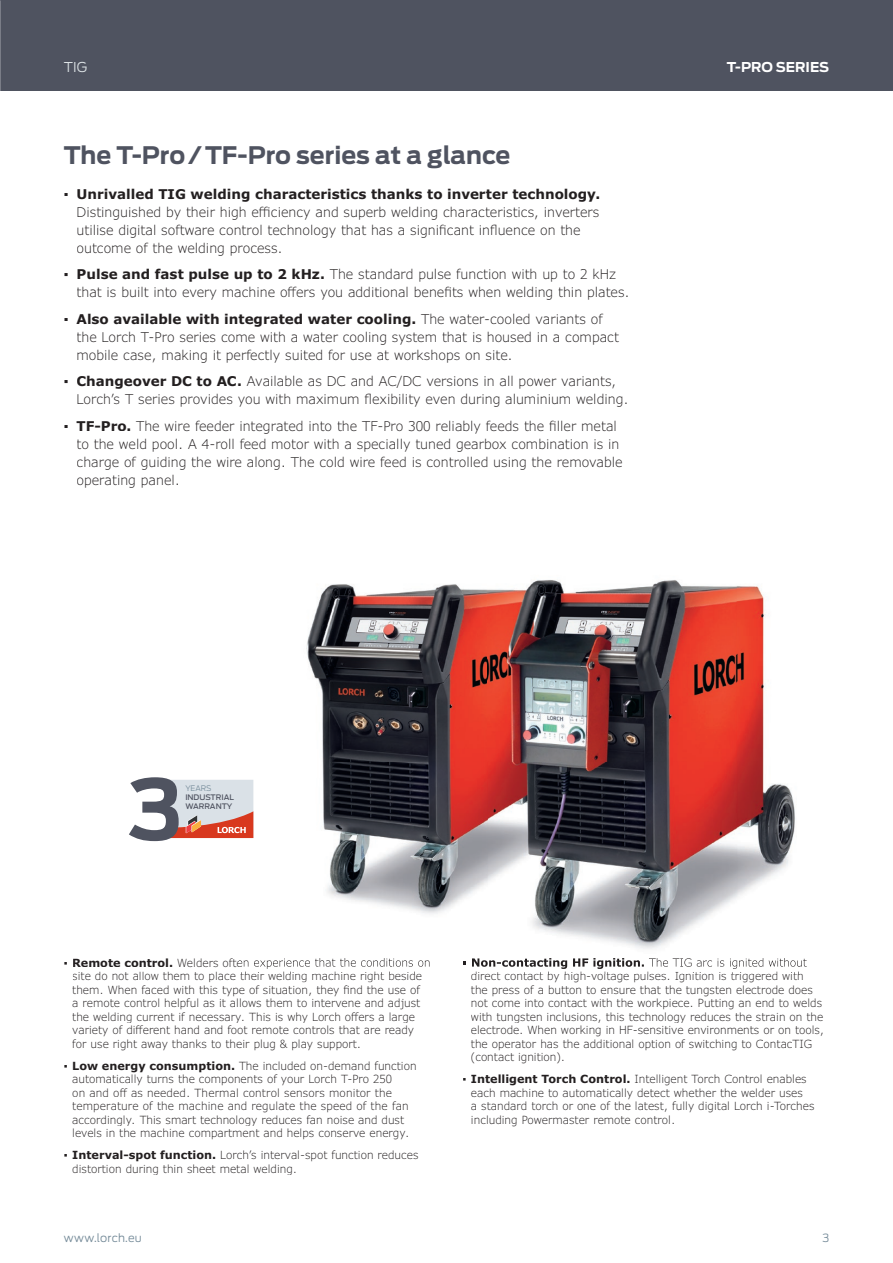
<style>
.page{position:relative;width:893px;height:1263px;background:#fff}
.page>*{position:absolute;margin:0;border:0;box-sizing:border-box;transform-origin:0 0}
.t1{font:700 24px "Antenna";color:#4f5360}
.t2{font:300 13.5px/18px "Verdana Pro";color:#231f20}
.t3{font:700 13.5px "Antenna";color:#fff}
.t4{font:300 13.5px "Antenna";color:#dae1e7}
.t5{font:300 11.25px/13.5px "Verdana Pro";color:#231f20}
.t6{font:300 11.25px "Antenna";letter-spacing:.015em;color:#748a98}
.t7{font:500 7.5px/8.9px "Antenna";color:#4f5360}
.t8{font:300 7.5px "Antenna";color:#748a98}
.s1{font-weight:700}
</style>
<div class="page">
<div style="left:0;top:0;width:893px;height:90px;background:#4f5360"></div>
<img style="left:306px;top:580px;width:431px;height:182px">
<img style="left:737px;top:586px;width:58px;height:311px">
<img style="left:253px;top:762px;width:235px;height:203px">
<img style="left:488px;top:762px;width:249px;height:187px">
<img style="left:240px;top:958px;width:190px;height:11px">
<img style="left:241px;top:971px;width:179px;height:3px">
<img style="left:472px;top:958px;width:172px;height:11px">
<img style="left:649px;top:958px;width:158px;height:11px">
<img style="left:473px;top:971px;width:329px;height:3px">
<svg style="left:129px;top:777px;width:124px;height:64px"></svg>
<svg style="left:0;top:0;width:1px;height:91px"></svg>
<p class="t4" style="left:64px;top:58px;width:25px">TIG</p>
<p class="t3" style="left:727px;top:57px;width:104px">T-PRO SERIES</p>
<h1 class="t1" style="left:64px;top:137px;width:448px">The T-Pro/TF-Pro series at a glance</h1>
<p class="t2" style="left:77px;top:185px;width:525px;text-indent:-13px">▪ <span class="s1">Unrivalled TIG welding characteristics thanks to inverter technology.<br></span>Distinguished by their high efficiency and superb welding characteristics, inverters utilise digital software control technology that has a significant influence on the outcome of the welding process.</p>
<p class="t2" style="left:77px;top:265px;width:555px;text-indent:-13px">▪ <span class="s1">Pulse and fast pulse up to 2 kHz.</span> The standard pulse function with up to 2 kHz that is built into every machine offers you additional benefits when welding thin plates.</p>
<p class="t2" style="left:77px;top:310px;width:544px;text-indent:-13px">▪ <span class="s1">Also available with integrated water cooling.</span> The water-cooled variants of the Lorch T-Pro series come with a water cooling system that is housed in a compact mobile case, making it perfectly suited for use at workshops on site.</p>
<p class="t2" style="left:77px;top:372px;width:554px;text-indent:-13px">▪ <span class="s1">Changeover DC to AC.</span> Available as DC and AC/DC versions in all power variants,<br>Lorch’s T series provides you with maximum flexibility even during aluminium welding.</p>
<p class="t2" style="left:77px;top:417px;width:548px;text-indent:-13px">▪ <span class="s1">TF-Pro.</span> The wire feeder integrated into the TF-Pro 300 reliably feeds the filler metal to the weld pool. A 4-roll feed motor with a specially tuned gearbox combination is in charge of guiding the wire along. The cold wire feed is controlled using the removable operating panel.</p>
<p class="t8" style="left:185px;top:783px;width:28px">YEARS</p>
<p class="t7" style="left:185px;top:792px;width:50px">INDUSTRIAL<br>WARRANTY</p>
<p class="t5" style="left:72px;top:969px;width:351px">site do not allow them to place their welding machine right beside them. When faced with this type of situation, they find the use of a remote control helpful as it allows them to intervene and adjust the welding current if necessary. This is why Lorch offers a large variety of different hand and foot remote controls that are ready for use right away thanks to their plug &amp; play support.</p>
<p class="t5" style="left:72px;top:1059px;width:346px;text-indent:-9px">▪ <span class="s1">Low energy consumption.</span> The included on-demand function automatically turns the components of your Lorch T-Pro 250<br>on and off as needed. Thermal control sensors monitor the temperature of the machine and regulate the speed of the fan accordingly. This smart technology reduces fan noise and dust levels in the machine compartment and helps conserve energy.</p>
<p class="t5" style="left:72px;top:1148px;width:348px;text-indent:-9px">▪ <span class="s1">Interval-spot function.</span> Lorch’s interval-spot function reduces distortion during thin sheet metal welding.</p>
<p class="t5" style="left:471px;top:969px;width:355px">direct contact by high-voltage pulses. Ignition is triggered with<br>the press of a button to ensure that the tungsten electrode does not come into contact with the workpiece. Putting an end to welds with tungsten inclusions, this technology reduces the strain on the electrode. When working in HF-sensitive environments or on tools, the operator has the additional option of switching to ContacTIG (contact ignition).</p>
<p class="t5" style="left:471px;top:1072px;width:345px;text-indent:-9px">▪ <span class="s1">Intelligent Torch Control.</span> Intelligent Torch Control enables each machine to automatically detect whether the welder uses<br>a standard torch or one of the latest, fully digital Lorch i-Torches including Powermaster remote control.</p>
<p class="t6" style="left:64px;top:1230px;width:80px">www.lorch.eu</p>
<p class="t6" style="left:822px;top:1230px;width:8px">3</p>
</div>
